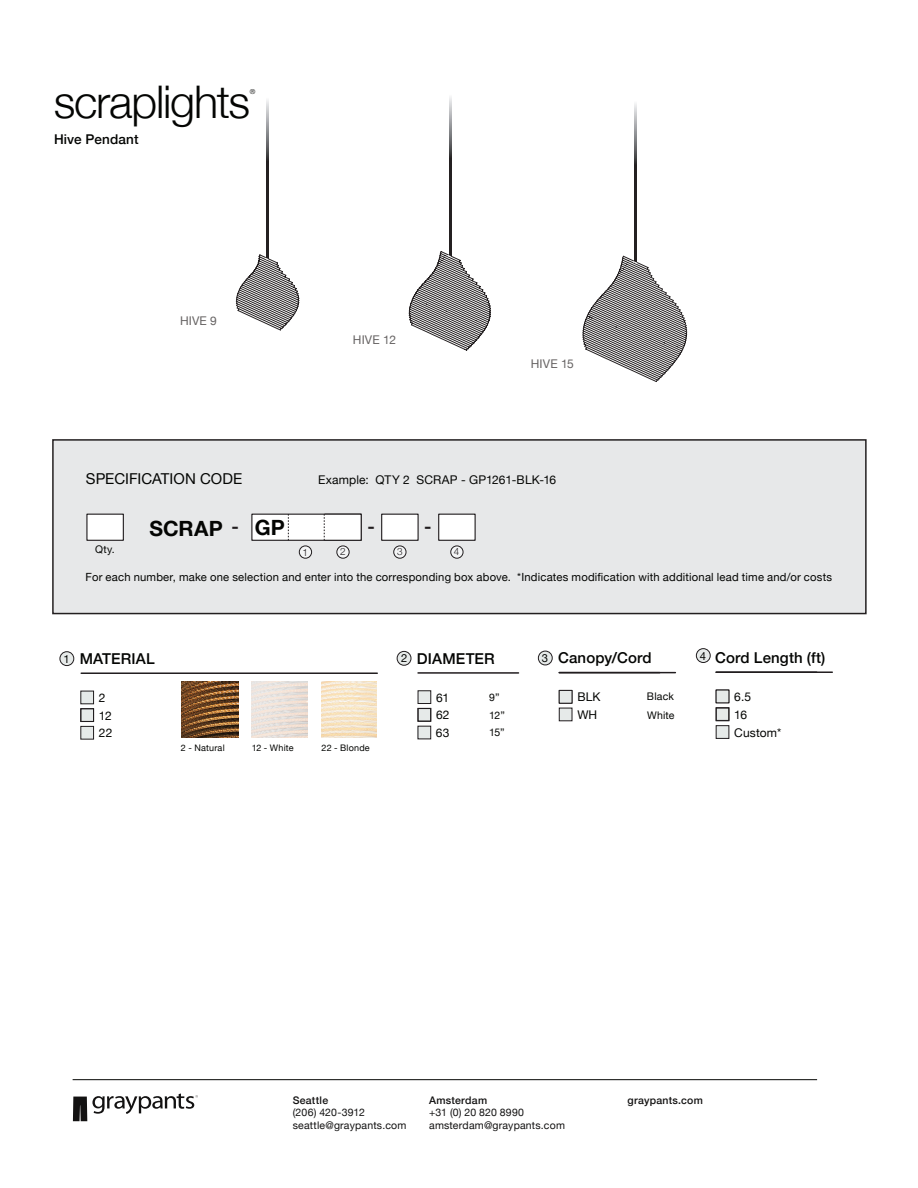
<style>
.page{position:relative;width:918px;height:1188px;background:#fff}
.page>*{position:absolute;margin:0;border:0;box-sizing:border-box;transform-origin:0 0}
.t1{font:300 45px "Helvetica Neue";letter-spacing:-.03em;color:#040503}
.t2{font:700 21px "Helvetica Neue";letter-spacing:.005em;color:#040503}
.t3{font:500 19.05px "Helvetica Neue";color:#211d1f}
.t4{font:500 15px "Helvetica Neue";letter-spacing:.01em;color:#040503}
.t5{font:15px "Helvetica Neue";letter-spacing:.005em;color:#040503}
.t6{font:500 13.5px "Helvetica Neue";letter-spacing:.01em;color:#040503}
.t7{font:12px/17.7px "Helvetica Neue";letter-spacing:.01em;color:#040503}
.t8{font:12px "Helvetica Neue";letter-spacing:.015em;color:#666363}
.t9{font:11.25px "Helvetica Neue";letter-spacing:.02em;color:#040503}
.t10{font:10.5px/12.6px "Helvetica Neue";letter-spacing:.02em;color:#131212}
.t11{font:500 10.5px "Helvetica Neue";letter-spacing:.025em;color:#131212}
.t12{font:10.5px "Helvetica Neue";letter-spacing:.02em;color:#040503}
.t13{font:300 9.9px "Helvetica Neue";color:#211d1f}
.t14{font:9px "Helvetica Neue";letter-spacing:.025em;color:#040503}
.t15{font:300 7.05px "Helvetica Neue";color:#040503}
.s1{font-weight:500;font-size:19.05px;color:#211d1f}
.s2{font-weight:400;font-size:11.25px}
</style>
<div class="page">
<div style="left:53px;top:440px;width:813px;height:174px;background:#e7e8e9"></div>
<div style="left:52px;top:439px;width:815px;height:175px;border:2px solid #231f20"></div>
<div style="left:60px;top:651px;width:14px;height:15px;background:#e6eae9;border:1px solid #211d1f;border-radius:50%"></div>
<div style="left:397px;top:651px;width:14px;height:15px;background:#e6eae9;border:1px solid #211d1f;border-radius:50%"></div>
<hr style="left:418px;top:672px;width:101px;height:2px;background:#211d1f">
<hr style="left:81px;top:672px;width:296px;height:2px;background:#211d1f">
<img style="left:182px;top:682px;width:56px;height:55px">
<img style="left:252px;top:682px;width:56px;height:55px">
<div style="left:336px;top:546px;width:14px;height:13px;background:#f4f5f6;border:1px solid #211d1f;border-radius:50%"></div>
<div style="left:86px;top:514px;width:38px;height:27px;background:#fff;border:1px solid #211d1f"></div>
<div style="left:299px;top:546px;width:13px;height:13px;background:#f4f5f6;border:1px solid #211d1f;border-radius:50%"></div>
<div style="left:251px;top:514px;width:111px;height:27px;background:#fff;border:1px solid #211d1f"></div>
<div style="left:381px;top:514px;width:38px;height:27px;background:#fff;border:1px solid #211d1f"></div>
<div style="left:393px;top:546px;width:13px;height:13px;background:#f4f5f6;border:1px solid #211d1f;border-radius:50%"></div>
<div style="left:450px;top:546px;width:13px;height:13px;background:#f4f5f6;border:1px solid #211d1f;border-radius:50%"></div>
<div style="left:438px;top:514px;width:38px;height:27px;background:#fff;border:1px solid #211d1f"></div>
<svg style="left:80px;top:690px;width:14px;height:50px"></svg>
<svg style="left:324px;top:514px;width:1px;height:26px"></svg>
<svg style="left:288px;top:514px;width:1px;height:26px"></svg>
<svg style="left:417px;top:690px;width:15px;height:50px"></svg>
<hr style="left:559px;top:672px;width:116px;height:1px;background:#211d1f">
<div style="left:538px;top:651px;width:15px;height:14px;background:#e6eae9;border:1px solid #211d1f;border-radius:50%"></div>
<svg style="left:559px;top:690px;width:14px;height:32px"></svg>
<hr style="left:716px;top:671px;width:116px;height:2px;background:#211d1f">
<div style="left:696px;top:648px;width:15px;height:15px;background:#e6eae9;border:1px solid #211d1f;border-radius:50%"></div>
<svg style="left:715px;top:689px;width:15px;height:50px"></svg>
<hr style="left:73px;top:1079px;width:744px;height:1px;background:#040503">
<svg style="left:73px;top:1093px;width:125px;height:28px"></svg>
<svg style="left:247px;top:254px;width:410px;height:128px"></svg>
<svg style="left:236px;top:278px;width:63px;height:53px"></svg>
<img style="left:322px;top:682px;width:55px;height:55px">
<svg style="left:635px;top:103px;width:1px;height:148px"></svg>
<svg style="left:451px;top:97px;width:1px;height:154px"></svg>
<svg style="left:449px;top:97px;width:1px;height:154px"></svg>
<svg style="left:409px;top:251px;width:278px;height:130px"></svg>
<hr style="left:269px;top:67px;width:1px;height:192px;background:#fff">
<svg style="left:267px;top:100px;width:1px;height:157px"></svg>
<svg style="left:264px;top:257px;width:6px;height:4px"></svg>
<h1 class="t1" style="left:54px;top:66px;width:198px">scraplights</h1>
<p class="t15" style="left:250px;top:86px;width:7px">®</p>
<p class="t6" style="left:54px;top:128px;width:86px">Hive Pendant</p>
<p class="t8" style="left:180px;top:312px;width:38px">HIVE 9</p>
<p class="t8" style="left:353px;top:331px;width:45px">HIVE 12</p>
<p class="t8" style="left:531px;top:355px;width:45px">HIVE 15</p>
<h3 class="t5" style="left:86px;top:467px;width:158px">SPECIFICATION CODE</h3>
<p class="t12" style="left:95px;top:542px;width:21px">Qty.</p>
<h2 class="t2" style="left:149px;top:512px;width:137px">SCRAP <span class="s1">-</span> GP</h2>
<p class="t7" style="left:318px;top:471px;width:240px">Example: QTY 2 SCRAP - GP1261-BLK-16</p>
<p class="t13" style="left:303px;top:544px;width:7px">1</p>
<p class="t13" style="left:340px;top:544px;width:7px">2</p>
<h3 class="t3" style="left:367px;top:511px;width:9px">-</h3>
<h3 class="t3" style="left:424px;top:511px;width:9px">-</h3>
<p class="t13" style="left:397px;top:544px;width:7px">3</p>
<p class="t13" style="left:454px;top:543px;width:7px">4</p>
<p class="t9" style="left:86px;top:569px;width:748px">For each number, make one selection and enter into the corresponding box above. *Indicates modification with additional lead time and/or costs</p>
<h3 class="t4" style="left:80px;top:646px;width:76px">MATERIAL</h3>
<p class="t9" style="left:64px;top:650px;width:8px">1</p>
<p class="t9" style="left:401px;top:650px;width:8px">2</p>
<h3 class="t4" style="left:417px;top:646px;width:79px">DIAMETER</h3>
<h3 class="t4" style="left:542px;top:646px;width:111px"><span class="s2">3</span> Canopy/Cord</h3>
<p class="t9" style="left:700px;top:647px;width:8px">4</p>
<h3 class="t4" style="left:715px;top:645px;width:112px">Cord Length (ft)</h3>
<p class="t7" style="left:99px;top:690px;width:14px">2<br>12</p>
<p class="t7" style="left:436px;top:689px;width:15px">61</p>
<p class="t12" style="left:489px;top:689px;width:12px">9”</p>
<p class="t7" style="left:436px;top:707px;width:15px">62</p>
<p class="t12" style="left:489px;top:707px;width:17px">12”</p>
<p class="t7" style="left:577px;top:689px;width:25px">BLK</p>
<p class="t12" style="left:647px;top:689px;width:29px">Black</p>
<p class="t7" style="left:577px;top:707px;width:21px">WH</p>
<p class="t12" style="left:647px;top:708px;width:29px">White</p>
<p class="t7" style="left:734px;top:689px;width:19px">6.5<br>16</p>
<p class="t7" style="left:99px;top:725px;width:15px">22</p>
<p class="t7" style="left:436px;top:725px;width:15px">63</p>
<p class="t12" style="left:489px;top:725px;width:17px">15”</p>
<p class="t7" style="left:734px;top:724px;width:49px">Custom*</p>
<p class="t14" style="left:181px;top:742px;width:45px">2 - Natural</p>
<p class="t14" style="left:252px;top:742px;width:43px">12 - White</p>
<p class="t14" style="left:322px;top:742px;width:50px">22 - Blonde</p>
<p class="t11" style="left:293px;top:1092px;width:37px">Seattle</p>
<p class="t10" style="left:293px;top:1107px;width:115px">(206) 420-3912 seattle@graypants.com</p>
<p class="t11" style="left:429px;top:1092px;width:60px">Amsterdam</p>
<p class="t10" style="left:429px;top:1107px;width:137px">+31 (0) 20 820 8990 amsterdam@graypants.com</p>
<p class="t11" style="left:628px;top:1092px;width:77px">graypants.com</p>
</div>
